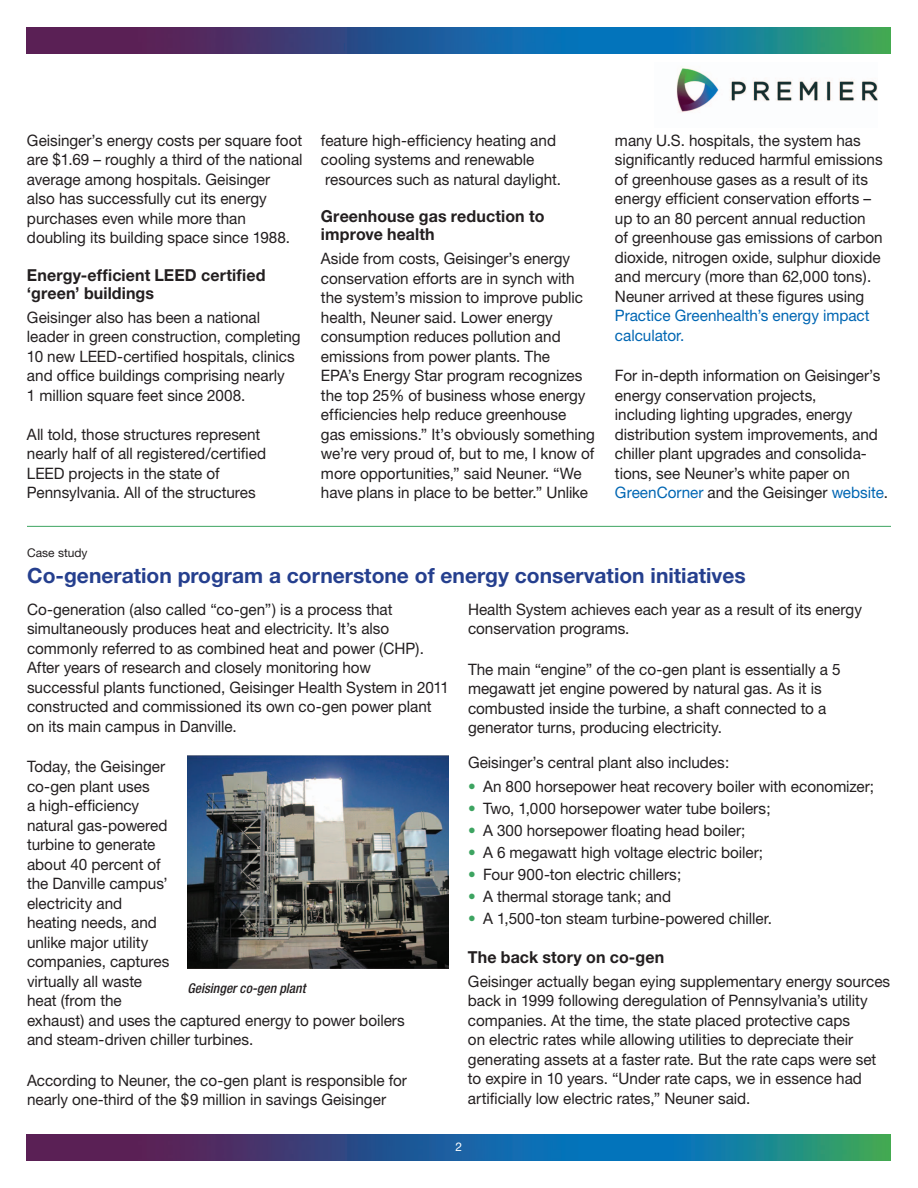
<style>
.page{position:relative;width:918px;height:1188px;background:#fff}
.page>*{position:absolute;margin:0;border:0;box-sizing:border-box;transform-origin:0 0}
.t1{font:700 21px "Helvetica Neue";color:#253f8e}
.t2{font:700 16.5px/18px "Helvetica Neue";letter-spacing:.005em;color:#231f20}
.t3{font:15.75px/19.5px "Helvetica Neue";color:#231f20}
.t4{font:15.75px/19.5px "Helvetica Neue";letter-spacing:-.005em;color:#0166b3}
.t5{font:italic 500 condensed 13.5px "Helvetica Neue";letter-spacing:.005em;color:#231f20}
.t6{font:12px "Helvetica Neue";color:#231f20}
.t7{font:12px "Helvetica Neue";color:#fff}
.s1{color:#0166b3}
.s2{color:#3da461}
</style>
<div class="page">
<img style="left:27px;top:27px;width:864px;height:27px">
<img style="left:27px;top:1134px;width:864px;height:27px">
<img style="left:676px;top:68px;width:201px;height:44px">
<img style="left:187px;top:756px;width:262px;height:212px">
<hr style="left:27px;top:526px;width:864px;height:1px;background:#3da461">
<p class="t3" style="left:27px;top:130px;width:277px">Geisinger’s energy costs per square foot are $1.69 – roughly a third of the national average among hospitals. Geisinger<br>also has successfully cut its energy purchases even while more than doubling its building space since 1988.</p>
<p class="t2" style="left:27px;top:265px;width:240px">Energy-efficient LEED certified ‘green’ buildings</p>
<p class="t3" style="left:27px;top:307px;width:275px">Geisinger also has been a national leader in green construction, completing 10 new LEED-certified hospitals, clinics and office buildings comprising nearly<br>1 million square feet since 2008.</p>
<p class="t3" style="left:27px;top:424px;width:241px">All told, those structures represent nearly half of all registered/certified LEED projects in the state of Pennsylvania. All of the structures</p>
<p class="t3" style="left:321px;top:130px;width:242px">feature high-efficiency heating and cooling systems and renewable resources such as natural daylight.</p>
<p class="t2" style="left:321px;top:207px;width:225px">Greenhouse gas reduction to improve health</p>
<p class="t3" style="left:321px;top:249px;width:275px">Aside from costs, Geisinger’s energy conservation efforts are in synch with the system’s mission to improve public health, Neuner said. Lower energy consumption reduces pollution and emissions from power plants. The<br>EPA’s Energy Star program recognizes the top 25% of business whose energy efficiencies help reduce greenhouse<br>gas emissions.” It’s obviously something we’re very proud of, but to me, I know of more opportunities,” said Neuner. “We have plans in place to be better.” Unlike</p>
<p class="t3" style="left:615px;top:130px;width:269px">many U.S. hospitals, the system has significantly reduced harmful emissions of greenhouse gases as a result of its energy efficient conservation efforts – up to an 80 percent annual reduction<br>of greenhouse gas emissions of carbon dioxide, nitrogen oxide, sulphur dioxide and mercury (more than 62,000 tons).<br>Neuner arrived at these figures using</p>
<p class="t4" style="left:615px;top:305px;width:256px">Practice Greenhealth’s energy impact calculator.</p>
<p class="t3" style="left:615px;top:365px;width:275px">For in-depth information on Geisinger’s energy conservation projects,<br>including lighting upgrades, energy distribution system improvements, and chiller plant upgrades and consolida&shy;tions, see Neuner’s white paper on <span class="s1">GreenCorner</span> and the Geisinger <span class="s1">website</span>.</p>
<p class="t6" style="left:27px;top:546px;width:62px">Case study</p>
<h1 class="t1" style="left:27px;top:562px;width:720px">Co-generation program a cornerstone of energy conservation initiatives</h1>
<p class="t3" style="left:27px;top:599px;width:423px">Co-generation (also called “co-gen”) is a process that simultaneously produces heat and electricity. It’s also commonly referred to as combined heat and power (CHP).<br>After years of research and closely monitoring how<br>successful plants functioned, Geisinger Health System in 2011 constructed and commissioned its own co-gen power plant on its main campus in Danville.</p>
<p class="t3" style="left:27px;top:757px;width:379px">Today, the Geisinger<br>co-gen plant uses<br>a high-efficiency<br>natural gas-powered<br>turbine to generate<br>about 40 percent of<br>the Danville campus’<br>electricity and<br>heating needs, and<br>unlike major utility<br>companies, captures<br>virtually all waste<br>heat (from the<br>exhaust) and uses the captured energy to power boilers and steam-driven chiller turbines.</p>
<p class="t3" style="left:27px;top:1070px;width:382px">According to Neuner, the co-gen plant is responsible for nearly one-third of the $9 million in savings Geisinger</p>
<p class="t5" style="left:187px;top:980px;width:120px">Geisinger co-gen plant</p>
<p class="t3" style="left:468px;top:599px;width:396px">Health System achieves each year as a result of its energy conservation programs.</p>
<p class="t3" style="left:468px;top:659px;width:374px">The main “engine” of the co-gen plant is essentially a 5 megawatt jet engine powered by natural gas. As it is combusted inside the turbine, a shaft connected to a generator turns, producing electricity.</p>
<p class="t3" style="left:468px;top:752px;width:263px">Geisinger’s central plant also includes:</p>
<p class="t3" style="left:468px;top:776px;width:408px"><span class="s2">•</span> An 800 horsepower heat recovery boiler with economizer;</p>
<p class="t3" style="left:468px;top:798px;width:304px"><span class="s2">•</span> Two, 1,000 horsepower water tube boilers;</p>
<p class="t3" style="left:468px;top:820px;width:279px"><span class="s2">•</span> A 300 horsepower floating head boiler;</p>
<p class="t3" style="left:468px;top:842px;width:296px"><span class="s2">•</span> A 6 megawatt high voltage electric boiler;</p>
<p class="t3" style="left:468px;top:864px;width:215px"><span class="s2">•</span> Four 900-ton electric chillers;</p>
<p class="t3" style="left:468px;top:886px;width:205px"><span class="s2">•</span> A thermal storage tank; and</p>
<p class="t3" style="left:468px;top:908px;width:305px"><span class="s2">•</span> A 1,500-ton steam turbine-powered chiller.</p>
<p class="t2" style="left:468px;top:948px;width:198px">The back story on co-gen</p>
<p class="t3" style="left:468px;top:971px;width:424px">Geisinger actually began eying supplementary energy sources back in 1999 following deregulation of Pennsylvania’s utility companies. At the time, the state placed protective caps<br>on electric rates while allowing utilities to depreciate their generating assets at a faster rate. But the rate caps were set to expire in 10 years. “Under rate caps, we in essence had artificially low electric rates,” Neuner said.</p>
<p class="t7" style="left:456px;top:1140px;width:8px">2</p>
</div>
